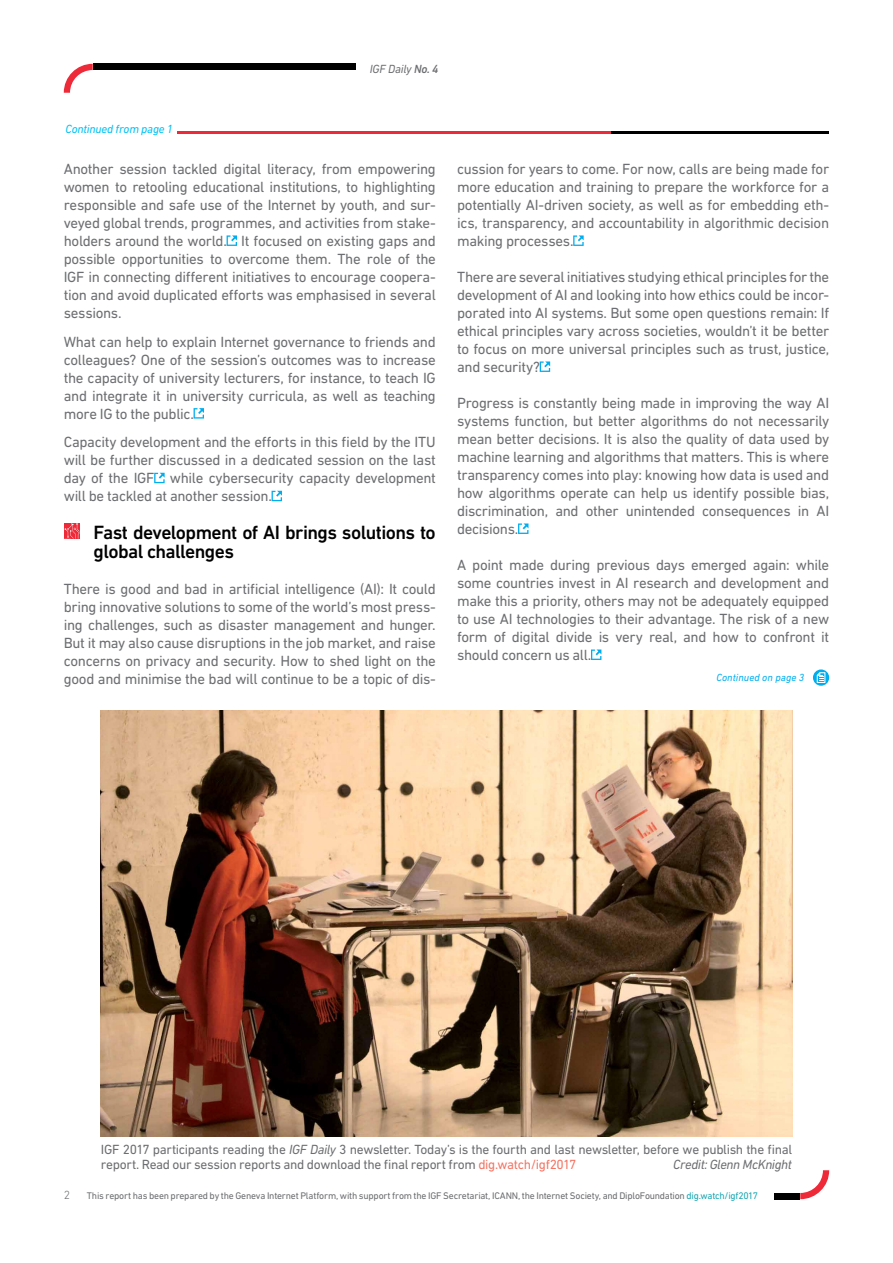
<style>
.page{position:relative;width:893px;height:1263px;background:#fff}
.page>*{position:absolute;margin:0;border:0;box-sizing:border-box;transform-origin:0 0}
.Body{font:500 19.5px/19.5px "DIN Next LT Pro";letter-spacing:-.03em;color:#000}
.Body-2{font:15px/18px "DIN Next LT Pro";letter-spacing:-.025em;color:#6d6e71;text-align:justify}
.Potpis_za_slike{font:13.5px/15px "DIN Next LT Pro";letter-spacing:-.025em;color:#6d6e71}
.Potpis_za_slike-2{font:italic 13.5px "DIN Next LT Pro";letter-spacing:-.03em;color:#6d6e71}
.t1{font:italic 12px "DIN Next LT Pro";letter-spacing:-.02em;color:#00c0f3}
.t2{font:italic 12px "DIN Next LT Pro";letter-spacing:-.02em;color:#6d6e71}
.t3{font:300 12px "DIN Next LT Pro";color:#6d6e71}
.t4{font:italic 10.5px "DIN Next LT Pro";color:#00aeef}
.t5{font:9.75px "DIN Next LT Pro";letter-spacing:-.02em;color:#6d6e71}
.s1{font-weight:500}
.s2{font-style:italic}
.s3{color:#f37564}
.s4{color:#17a5b1}
</style>
<div class="page">
<svg style="left:64px;top:64px;width:29px;height:29px"></svg>
<div style="left:93px;top:64px;width:263px;height:6px;background:#000"></div>
<svg style="left:800px;top:1170px;width:29px;height:29px"></svg>
<div style="left:774px;top:1193px;width:26px;height:6px;background:#000"></div>
<svg style="left:227px;top:235px;width:10px;height:11px"></svg>
<svg style="left:194px;top:408px;width:10px;height:11px"></svg>
<svg style="left:154px;top:473px;width:11px;height:10px"></svg>
<svg style="left:272px;top:491px;width:10px;height:10px"></svg>
<svg style="left:64px;top:523px;width:15px;height:16px"></svg>
<svg style="left:573px;top:235px;width:11px;height:11px"></svg>
<svg style="left:540px;top:361px;width:10px;height:11px"></svg>
<svg style="left:518px;top:523px;width:10px;height:11px"></svg>
<svg style="left:591px;top:649px;width:10px;height:11px"></svg>
<hr style="left:177px;top:131px;width:435px;height:2px;background:#ee2938">
<hr style="left:612px;top:131px;width:217px;height:2px;background:#000">
<svg style="left:813px;top:669px;width:16px;height:17px"></svg>
<svg style="left:817px;top:672px;width:8px;height:11px"></svg>
<img style="left:101px;top:710px;width:691px;height:426px">
<p class="t2" style="left:370px;top:62px;width:70px">IGF Daily <span class="s1">No. 4</span></p>
<p class="t1" style="left:65px;top:122px;width:109px">Continued from page 1</p>
<p class="Body-2" style="left:64px;top:160px;width:374px">Another session tackled digital literacy, from empowering women to retooling educational institutions, to highlighting responsible and safe use of the Internet by youth, and sur&shy;veyed global trends, programmes, and activities from stake&shy;holders around the world. It focused on existing gaps and possible opportunities to overcome them. The role of the IGF in connecting different initiatives to encourage coopera&shy;tion and avoid duplicated efforts was emphasised in several sessions.</p>
<p class="Body-2" style="left:64px;top:332px;width:374px">What can help to explain Internet governance to friends and colleagues? One of the session’s outcomes was to increase the capacity of university lecturers, for instance, to teach IG and integrate it in university curricula, as well as teaching more IG to the public.</p>
<p class="Body-2" style="left:64px;top:433px;width:374px">Capacity development and the efforts in this field by the ITU will be further discussed in a dedicated session on the last day of the IGF while cybersecurity capacity development will be tackled at another session.</p>
<p class="Body" style="left:94px;top:522px;width:344px">Fast development of AI brings solutions to global challenges</p>
<p class="Body-2" style="left:64px;top:580px;width:374px">There is good and bad in artificial intelligence (AI): It could bring innovative solutions to some of the world’s most press&shy;ing challenges, such as disaster management and hunger.<br>But it may also cause disruptions in the job market, and raise concerns on privacy and security. How to shed light on the good and minimise the bad will continue to be a topic of dis-</p>
<p class="Body-2" style="left:457px;top:160px;width:374px">cussion for years to come. For now, calls are being made for more education and training to prepare the workforce for a potentially AI-driven society, as well as for embedding eth&shy;ics, transparency, and accountability in algorithmic decision making processes.</p>
<p class="Body-2" style="left:457px;top:268px;width:374px">There are several initiatives studying ethical principles for the development of AI and looking into how ethics could be incor&shy;porated into AI systems. But some open questions remain: If ethical principles vary across societies, wouldn’t it be better to focus on more universal principles such as trust, justice, and security?</p>
<p class="Body-2" style="left:457px;top:394px;width:374px">Progress is constantly being made in improving the way AI systems function, but better algorithms do not necessarily mean better decisions. It is also the quality of data used by machine learning and algorithms that matters. This is where transparency comes into play: knowing how data is used and how algorithms operate can help us identify possible bias, discrimination, and other unintended consequences in AI decisions.</p>
<p class="Body-2" style="left:457px;top:556px;width:374px">A point made during previous days emerged again: while some countries invest in AI research and development and make this a priority, others may not be adequately equipped to use AI technologies to their advantage. The risk of a new form of digital divide is very real, and how to confront it should concern us all.</p>
<p class="t4" style="left:716px;top:671px;width:89px">Continued on page 3</p>
<p class="Potpis_za_slike" style="left:101px;top:1142px;width:693px">IGF 2017 participants reading the <span class="s2">IGF Daily</span> 3 newsletter. Today’s is the fourth and last newsletter, before we publish the final report. Read our session reports and download the final report from <span class="s3">dig.watch/igf2017</span></p>
<p class="Potpis_za_slike-2" style="left:673px;top:1157px;width:120px">Credit: Glenn McKnight</p>
<p class="t3" style="left:64px;top:1188px;width:8px">2</p>
<p class="t5" style="left:87px;top:1190px;width:673px">This report has been prepared by the Geneva Internet Platform, with support from the IGF Secretariat, ICANN, the Internet Society, and DiploFoundation <span class="s4">dig.watch/igf2017</span></p>
</div>
